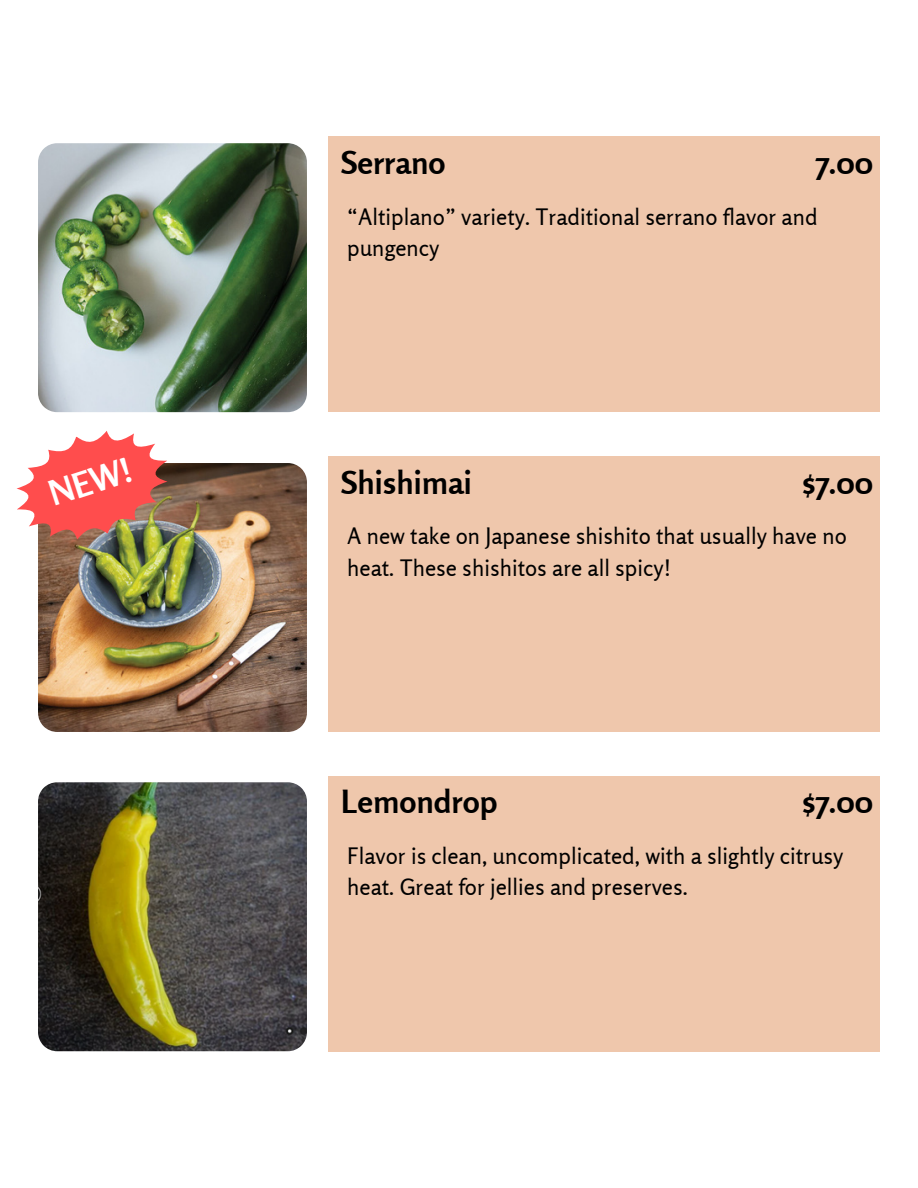
<style>
.page{position:relative;width:918px;height:1188px;background:#fff}
.page>*{position:absolute;margin:0;border:0;box-sizing:border-box;transform-origin:0 0}
.t1{font:700 34.35px "Rosario";color:#fff}
.t2{font:700 31.8px "Rosario";color:#000}
.t3{font:22.65px/31.5px "Rosario";color:#000}
</style>
<div class="page">
<div style="left:328px;top:137px;width:552px;height:275px;background:#efc7ac"></div>
<img style="left:38px;top:143px;width:269px;height:269px">
<div style="left:328px;top:457px;width:552px;height:275px;background:#efc7ac"></div>
<img style="left:38px;top:463px;width:269px;height:269px">
<div style="left:328px;top:776px;width:552px;height:275px;background:#efc7ac"></div>
<img style="left:38px;top:782px;width:269px;height:269px">
<svg style="left:16px;top:412px;width:167px;height:146px"></svg>
<h2 class="t1" style="left:44px;top:475px;width:87px;rotate:-18deg">NEW!</h2>
<p class="t2" style="left:341px;top:143px;width:106px">Serrano</p>
<p class="t2" style="left:816px;top:143px;width:59px">7.00</p>
<h2 class="t3" style="left:347px;top:200px;width:472px">“Altiplano” variety. Traditional serrano flavor and pungency</h2>
<h2 class="t2" style="left:341px;top:463px;width:132px">Shishimai</h2>
<p class="t2" style="left:802px;top:463px;width:73px">$7.00</p>
<h2 class="t3" style="left:347px;top:520px;width:501px">A new take on Japanese shishito that usually have no heat. These shishitos are all spicy!</h2>
<h2 class="t2" style="left:341px;top:782px;width:158px">Lemondrop</h2>
<p class="t2" style="left:802px;top:782px;width:73px">$7.00</p>
<h2 class="t3" style="left:347px;top:840px;width:498px">Flavor is clean, uncomplicated, with a slightly citrusy heat. Great for jellies and preserves.</h2>
</div>
